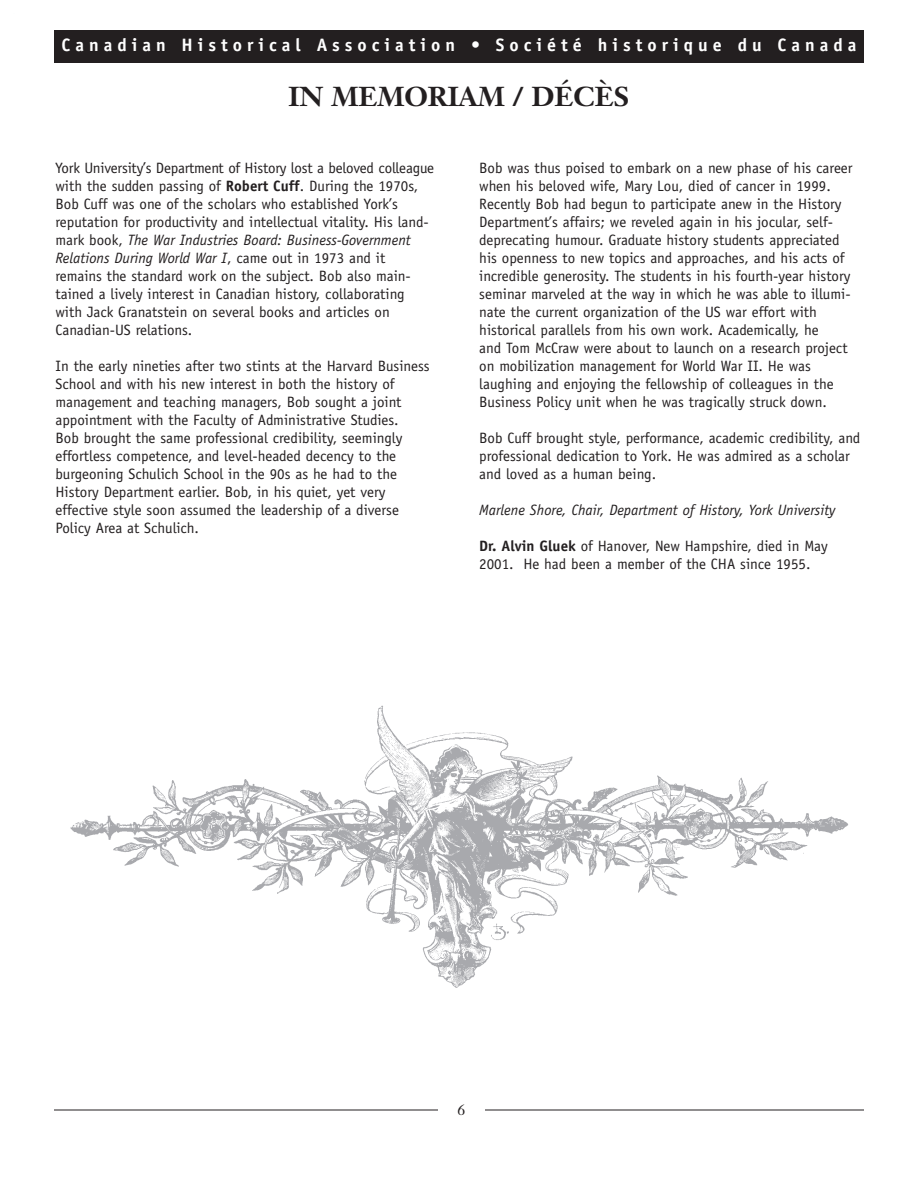
<style>
.page{position:relative;width:918px;height:1188px;background:#fff}
.page>*{position:absolute;margin:0;border:0;box-sizing:border-box;transform-origin:0 0}
.t1{font:700 27px "Janson Text";color:#231f20}
.t2{font:700 18px "Officina Sans";letter-spacing:.28em;color:#fff}
.t3{font:15px/18px "Officina Sans";color:#231f20}
.t4{font:italic 15px "Officina Sans";color:#231f20}
.t5{font:15px "Janson Text";color:#231f20}
.s1{font-weight:700}
.s2{font-style:italic}
</style>
<div class="page">
<hr style="left:54px;top:1110px;width:810px;height:1px;background:#231f20">
<div style="left:54px;top:30px;width:810px;height:32px;background:#231f20"></div>
<div style="left:438px;top:1098px;width:46px;height:27px;background:#fff"></div>
<img style="left:70px;top:705px;width:778px;height:283px">
<p class="t2" style="left:61px;top:38px;width:797px">Canadian Historical Association • Société historique du Canada</p>
<h1 class="t1" style="left:289px;top:85px;width:342px">IN MEMORIAM / DÉCÈS</h1>
<p class="t3" style="left:56px;top:160px;width:380px">York University’s Department of History lost a beloved colleague with the sudden passing of <span class="s1">Robert Cuff</span>. During the 1970s, Bob Cuff was one of the scholars who established York’s reputation for productivity and intellectual vitality. His land&shy;mark book, <span class="s2">The War Industries Board: Business-Government Relations During World War I</span>, came out in 1973 and it remains the standard work on the subject. Bob also main&shy;tained a lively interest in Canadian history, collaborating with Jack Granatstein on several books and articles on Canadian-US relations.</p>
<p class="t3" style="left:56px;top:358px;width:376px">In the early nineties after two stints at the Harvard Business School and with his new interest in both the history of management and teaching managers, Bob sought a joint appointment with the Faculty of Administrative Studies.<br>Bob brought the same professional credibility, seemingly effortless competence, and level-headed decency to the burgeoning Schulich School in the 90s as he had to the History Department earlier. Bob, in his quiet, yet very effective style soon assumed the leadership of a diverse Policy Area at Schulich.</p>
<p class="t3" style="left:479px;top:160px;width:375px">Bob was thus poised to embark on a new phase of his career when his beloved wife, Mary Lou, died of cancer in 1999.<br>Recently Bob had begun to participate anew in the History Department’s affairs; we reveled again in his jocular, self&shy;deprecating humour. Graduate history students appreciated his openness to new topics and approaches, and his acts of incredible generosity. The students in his fourth-year history seminar marveled at the way in which he was able to illumi&shy;nate the current organization of the US war effort with historical parallels from his own work. Academically, he<br>and Tom McCraw were about to launch on a research project on mobilization management for World War II. He was laughing and enjoying the fellowship of colleagues in the Business Policy unit when he was tragically struck down.</p>
<p class="t3" style="left:479px;top:430px;width:383px">Bob Cuff brought style, performance, academic credibility, and professional dedication to York. He was admired as a scholar and loved as a human being.</p>
<p class="t4" style="left:479px;top:504px;width:358px">Marlene Shore, Chair, Department of History, York University</p>
<p class="t3" style="left:479px;top:538px;width:350px"><span class="s1">Dr. Alvin Gluek</span> of Hanover, New Hampshire, died in May<br>2001. He had been a member of the CHA since 1955.</p>
<p class="t5" style="left:457px;top:1104px;width:9px">6</p>
</div>
